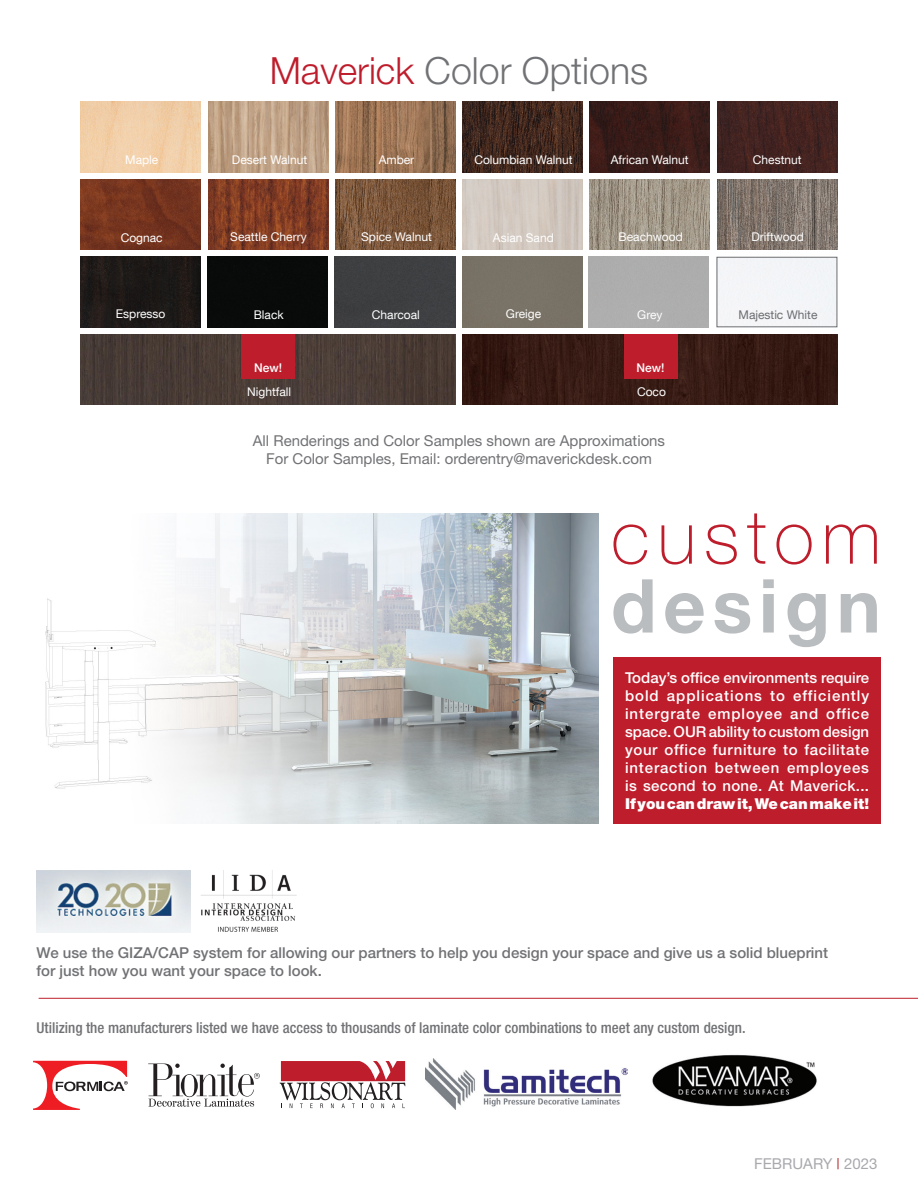
<style>
.page{position:relative;width:918px;height:1188px;background:#fff}
.page>*{position:absolute;margin:0;border:0;box-sizing:border-box;transform-origin:0 0}
.t1{font:100 74.4px/68.8px "Helvetica Neue";letter-spacing:.105em;color:#be1d2c}
.t2{font:300 37.5px "Helvetica Neue";color:#717275}
.t3{font:500 15px/18px "Helvetica Neue";letter-spacing:.055em;color:#fff;text-align:justify}
.t4{font:500 15px/18px "Helvetica Neue";color:#717275}
.t5{font:500 condensed 15px "Helvetica Neue";color:#717275}
.t6{font:15px/18px "Helvetica Neue";color:#717275;text-align:center}
.t7{font:15px "Helvetica Neue";color:#a8a9ad}
.t8{font:12px "Helvetica Neue LT Com";color:#fff}
.t9{font:12px "Helvetica Neue LT Com";color:#6c6d70}
.t10{font:500 12px "Helvetica Neue LT Com";color:#fff}
.s1{color:#be1d2c}
.s2{font-weight:700;color:#babdc0}
.s3{font-weight:900}
.s4{color:#b6282d}
</style>
<div class="page">
<svg style="left:148px;top:1064px;width:112px;height:43px"></svg>
<svg style="left:280px;top:1061px;width:125px;height:47px"></svg>
<svg style="left:33px;top:1061px;width:95px;height:49px"></svg>
<img style="left:36px;top:870px;width:154px;height:63px">
<img style="left:425px;top:1058px;width:203px;height:52px">
<img style="left:652px;top:1054px;width:165px;height:53px">
<hr style="left:39px;top:998px;width:879px;height:1px;background:#be1d2c">
<img style="left:201px;top:870px;width:96px;height:62px">
<img style="left:45px;top:514px;width:553px;height:310px">
<div style="left:613px;top:657px;width:267px;height:167px;background:#be1d2c"></div>
<img style="left:81px;top:102px;width:120px;height:70px">
<img style="left:590px;top:102px;width:120px;height:70px">
<img style="left:335px;top:179px;width:120px;height:70px">
<img style="left:335px;top:102px;width:120px;height:70px">
<img style="left:462px;top:102px;width:120px;height:70px">
<img style="left:717px;top:102px;width:120px;height:70px">
<img style="left:81px;top:179px;width:120px;height:70px">
<img style="left:717px;top:179px;width:120px;height:70px">
<img style="left:209px;top:179px;width:120px;height:70px">
<img style="left:590px;top:179px;width:120px;height:70px">
<img style="left:209px;top:102px;width:120px;height:70px">
<img style="left:462px;top:179px;width:120px;height:70px">
<img style="left:81px;top:257px;width:120px;height:70px">
<div style="left:335px;top:257px;width:120px;height:70px;background:#3e3f41"></div>
<div style="left:208px;top:257px;width:120px;height:70px;background:#090a0a"></div>
<div style="left:463px;top:257px;width:120px;height:70px;background:#787266"></div>
<div style="left:717px;top:257px;width:120px;height:70px;border:1px solid #6c6d70"></div>
<img style="left:463px;top:334px;width:374px;height:70px">
<img style="left:81px;top:334px;width:374px;height:70px">
<div style="left:241px;top:334px;width:54px;height:44px;background:#be1d2c"></div>
<div style="left:624px;top:334px;width:54px;height:44px;background:#be1d2c"></div>
<p class="t2" style="left:270px;top:47px;width:380px"><span class="s1">Maverick</span> Color Options</p>
<p class="t8" style="left:379px;top:152px;width:37px">Amber</p>
<p class="t8" style="left:474px;top:152px;width:100px">Columbian Walnut</p>
<p class="t8" style="left:753px;top:152px;width:50px">Chestnut</p>
<p class="t8" style="left:125px;top:152px;width:35px">Maple</p>
<p class="t8" style="left:611px;top:152px;width:79px">African Walnut</p>
<p class="t8" style="left:232px;top:152px;width:77px">Desert Walnut</p>
<p class="t8" style="left:121px;top:230px;width:43px">Cognac</p>
<p class="t8" style="left:230px;top:229px;width:78px">Seattle Cherry</p>
<p class="t8" style="left:619px;top:229px;width:66px">Beachwood</p>
<p class="t8" style="left:751px;top:229px;width:54px">Driftwood</p>
<p class="t8" style="left:361px;top:229px;width:72px">Spice Walnut</p>
<p class="t8" style="left:493px;top:230px;width:62px">Asian Sand</p>
<p class="t8" style="left:116px;top:306px;width:51px">Espresso</p>
<p class="t8" style="left:254px;top:307px;width:31px">Black</p>
<p class="t8" style="left:372px;top:307px;width:50px">Charcoal</p>
<p class="t8" style="left:506px;top:306px;width:37px">Greige</p>
<p class="t8" style="left:637px;top:307px;width:27px">Grey</p>
<p class="t9" style="left:739px;top:307px;width:80px">Majestic White</p>
<p class="t10" style="left:254px;top:360px;width:30px">New!</p>
<p class="t10" style="left:637px;top:360px;width:30px">New!</p>
<p class="t8" style="left:247px;top:384px;width:45px">Nightfall</p>
<p class="t8" style="left:637px;top:384px;width:30px">Coco</p>
<p class="t6" style="left:253px;top:432px;width:414px">All Renderings and Color Samples shown are Approximations<br>For Color Samples, Email: orderentry@maverickdesk.com</p>
<p class="t1" style="left:611px;top:503px;width:271px">custom <span class="s2">design</span></p>
<p class="t3" style="left:625px;top:668px;width:246px">Today’s office environments require bold applications to efficiently intergrate employee and office space. OUR ability to custom design your office furniture to facilitate interaction between employees is second to none. At Maverick...<br><span class="s3">If you can draw it, We can make it!</span></p>
<p class="t4" style="left:36px;top:943px;width:793px">We use the GIZA/CAP system for allowing our partners to help you design your space and give us a solid blueprint for just how you want your space to look.</p>
<p class="t5" style="left:36px;top:1019px;width:711px">Utilizing the manufacturers listed we have access to thousands of laminate color combinations to meet any custom design.</p>
<p class="t7" style="left:754px;top:1154px;width:125px">FEBRUARY <span class="s4">|</span> 2023</p>
</div>
